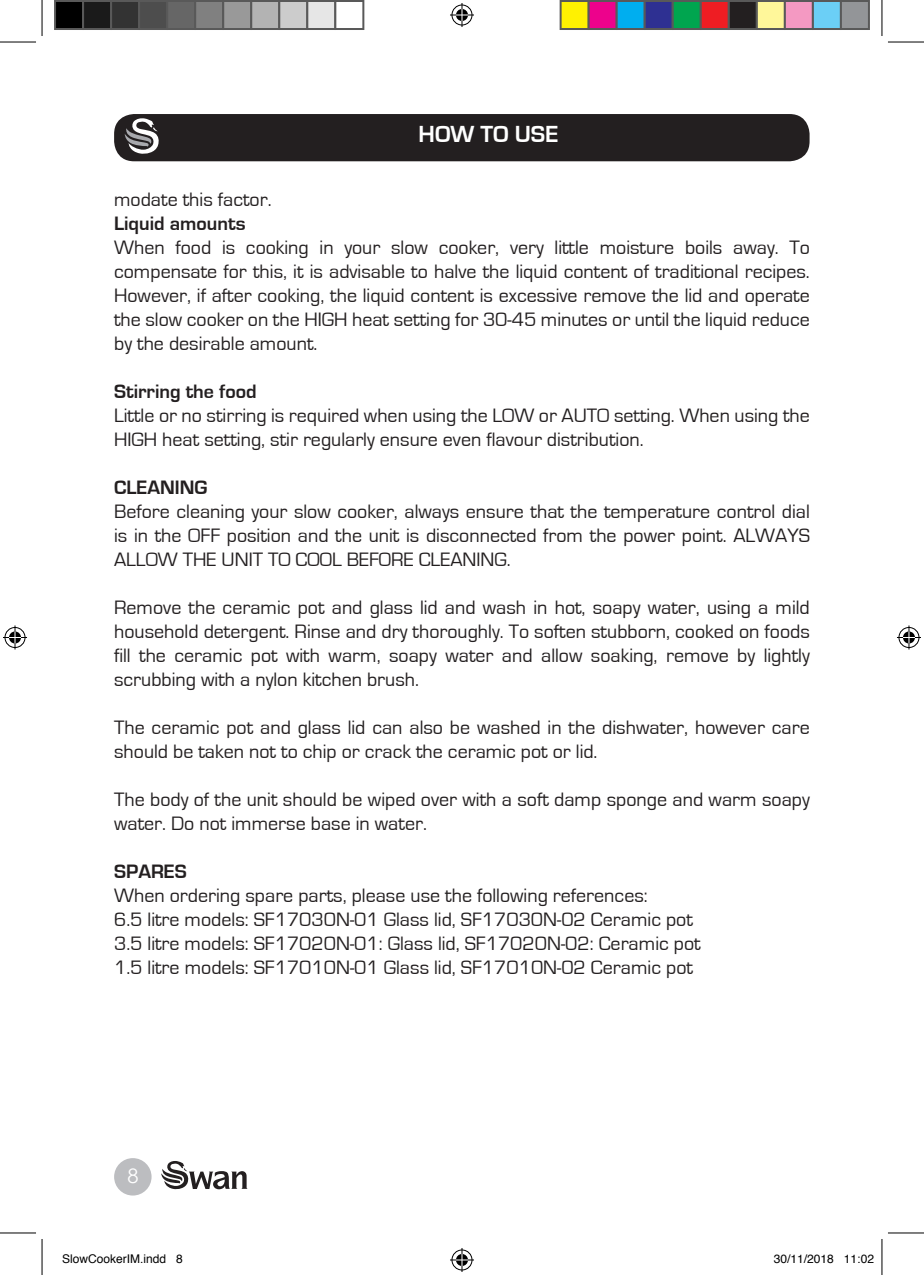
<style>
.page{position:relative;width:924px;height:1275px;background:#fff}
.page>*{position:absolute;margin:0;border:0;box-sizing:border-box;transform-origin:0 0}
.Headers{font:700 24px "Eurostile";color:#fff}
.t1{font:20px/24px "Eurostile";color:#231f20;text-align:justify}
.t2{font:700 20px "Eurostile";color:#231f20}
.t3{font:20px "Century Gothic";color:#fff}
.t4{font:12px "Helvetica";color:#000}
</style>
<div class="page">
<svg style="left:161px;top:1161px;width:87px;height:28px"></svg>
<div style="left:114px;top:1158px;width:37px;height:37px;background:#bcbdc0;border-radius:50%"></div>
<div style="left:114px;top:114px;width:695px;height:47px;background:#231f20;border-radius:20px"></div>
<svg style="left:125px;top:118px;width:34px;height:36px"></svg>
<hr style="left:0;top:42px;width:36px;height:1px;background:#000">
<hr style="left:887px;top:42px;width:36px;height:1px;background:#000">
<hr style="left:0;top:1232px;width:36px;height:1px;background:#000">
<hr style="left:887px;top:1232px;width:36px;height:1px;background:#000">
<hr style="left:42px;top:0;width:1px;height:36px;background:#000">
<hr style="left:42px;top:1239px;width:1px;height:36px;background:#000">
<hr style="left:881px;top:0;width:1px;height:36px;background:#000">
<hr style="left:881px;top:1239px;width:1px;height:36px;background:#000">
<svg style="left:450px;top:3px;width:24px;height:24px"></svg>
<svg style="left:450px;top:1248px;width:24px;height:24px"></svg>
<svg style="left:3px;top:625px;width:24px;height:24px"></svg>
<svg style="left:897px;top:625px;width:23px;height:24px"></svg>
<div style="left:55px;top:1px;width:28px;height:28px;background:#000"></div>
<div style="left:54px;top:0;width:30px;height:30px;border:2px solid #595959"></div>
<div style="left:83px;top:1px;width:28px;height:28px;background:#1a1a1a"></div>
<div style="left:82px;top:0;width:30px;height:30px;border:2px solid #595959"></div>
<div style="left:111px;top:1px;width:28px;height:28px;background:#333"></div>
<div style="left:110px;top:0;width:30px;height:30px;border:2px solid #595959"></div>
<div style="left:139px;top:1px;width:28px;height:28px;background:#4d4d4d"></div>
<div style="left:138px;top:0;width:30px;height:30px;border:2px solid #595959"></div>
<div style="left:167px;top:1px;width:28px;height:28px;background:#666"></div>
<div style="left:166px;top:0;width:30px;height:30px;border:2px solid #595959"></div>
<div style="left:195px;top:1px;width:28px;height:28px;background:#808080"></div>
<div style="left:194px;top:0;width:30px;height:30px;border:2px solid #595959"></div>
<div style="left:223px;top:1px;width:28px;height:28px;background:#999"></div>
<div style="left:222px;top:0;width:30px;height:30px;border:2px solid #595959"></div>
<div style="left:251px;top:1px;width:28px;height:28px;background:#b3b3b3"></div>
<div style="left:250px;top:0;width:30px;height:30px;border:2px solid #595959"></div>
<div style="left:279px;top:1px;width:28px;height:28px;background:#ccc"></div>
<div style="left:278px;top:0;width:30px;height:30px;border:2px solid #595959"></div>
<div style="left:307px;top:1px;width:28px;height:28px;background:#e6e6e6"></div>
<div style="left:306px;top:0;width:30px;height:30px;border:2px solid #595959"></div>
<div style="left:334px;top:0;width:30px;height:30px;border:2px solid #595959"></div>
<div style="left:560px;top:1px;width:28px;height:28px;background:#fff101"></div>
<div style="left:559px;top:0;width:30px;height:30px;border:2px solid #595959"></div>
<div style="left:588px;top:1px;width:28px;height:28px;background:#ed028c"></div>
<div style="left:587px;top:0;width:30px;height:30px;border:2px solid #595959"></div>
<div style="left:616px;top:1px;width:28px;height:28px;background:#00aeef"></div>
<div style="left:615px;top:0;width:30px;height:30px;border:2px solid #595959"></div>
<div style="left:644px;top:1px;width:28px;height:28px;background:#2e3092"></div>
<div style="left:643px;top:0;width:30px;height:30px;border:2px solid #595959"></div>
<div style="left:672px;top:1px;width:28px;height:28px;background:#00a54f"></div>
<div style="left:671px;top:0;width:30px;height:30px;border:2px solid #595959"></div>
<div style="left:700px;top:1px;width:28px;height:28px;background:#ee1d23"></div>
<div style="left:699px;top:0;width:30px;height:30px;border:2px solid #595959"></div>
<div style="left:728px;top:1px;width:28px;height:28px;background:#231f20"></div>
<div style="left:727px;top:0;width:30px;height:30px;border:2px solid #595959"></div>
<div style="left:756px;top:1px;width:28px;height:28px;background:#fff79a"></div>
<div style="left:755px;top:0;width:30px;height:30px;border:2px solid #595959"></div>
<div style="left:784px;top:1px;width:28px;height:28px;background:#f499c2"></div>
<div style="left:783px;top:0;width:30px;height:30px;border:2px solid #595959"></div>
<div style="left:812px;top:1px;width:28px;height:28px;background:#6bcff6"></div>
<div style="left:811px;top:0;width:30px;height:30px;border:2px solid #595959"></div>
<div style="left:840px;top:1px;width:28px;height:28px;background:#939598"></div>
<div style="left:839px;top:0;width:30px;height:30px;border:2px solid #595959"></div>
<p class="Headers" style="left:418px;top:121px;width:141px">HOW TO USE</p>
<p class="t1" style="left:114px;top:187px;width:159px">modate this factor.</p>
<p class="t2" style="left:114px;top:212px;width:133px">Liquid amounts</p>
<p class="t1" style="left:114px;top:235px;width:697px">When food is cooking in your slow cooker, very little moisture boils away. To compensate for this, it is advisable to halve the liquid content of traditional recipes.<br>However, if after cooking, the liquid content is excessive remove the lid and operate the slow cooker on the HIGH heat setting for 30-45 minutes or until the liquid reduce by the desirable amount.</p>
<p class="t2" style="left:114px;top:380px;width:144px">Stirring the food</p>
<p class="t1" style="left:114px;top:403px;width:697px">Little or no stirring is required when using the LOW or AUTO setting. When using the<br>HIGH heat setting, stir regularly ensure even flavour distribution.</p>
<p class="t2" style="left:114px;top:476px;width:95px">CLEANING</p>
<p class="t1" style="left:114px;top:499px;width:697px">Before cleaning your slow cooker, always ensure that the temperature control dial is in the OFF position and the unit is disconnected from the power point. ALWAYS ALLOW THE UNIT TO COOL BEFORE CLEANING.</p>
<p class="t1" style="left:114px;top:595px;width:697px">Remove the ceramic pot and glass lid and wash in hot, soapy water, using a mild household detergent. Rinse and dry thoroughly. To soften stubborn, cooked on foods fill the ceramic pot with warm, soapy water and allow soaking, remove by lightly scrubbing with a nylon kitchen brush.</p>
<p class="t1" style="left:114px;top:715px;width:697px">The ceramic pot and glass lid can also be washed in the dishwater, however care should be taken not to chip or crack the ceramic pot or lid.</p>
<p class="t1" style="left:114px;top:787px;width:697px">The body of the unit should be wiped over with a soft damp sponge and warm soapy water. Do not immerse base in water.</p>
<p class="t2" style="left:114px;top:860px;width:74px">SPARES</p>
<p class="t1" style="left:114px;top:883px;width:535px">When ordering spare parts, please use the following references:</p>
<p class="t1" style="left:114px;top:907px;width:580px">6.5 litre models: SF17030N-01 Glass lid, SF17030N-02 Ceramic pot</p>
<p class="t1" style="left:114px;top:931px;width:588px">3.5 litre models: SF17020N-01: Glass lid, SF17020N-02: Ceramic pot</p>
<p class="t1" style="left:114px;top:955px;width:580px">1.5 litre models: SF17010N-01 Glass lid, SF17010N-02 Ceramic pot</p>
<p class="t3" style="left:127px;top:1161px;width:13px">8</p>
<p class="t4" style="left:62px;top:1249px;width:122px">SlowCookerIM.indd 8</p>
<p class="t4" style="left:773px;top:1249px;width:102px">30/11/2018 11:02</p>
</div>
